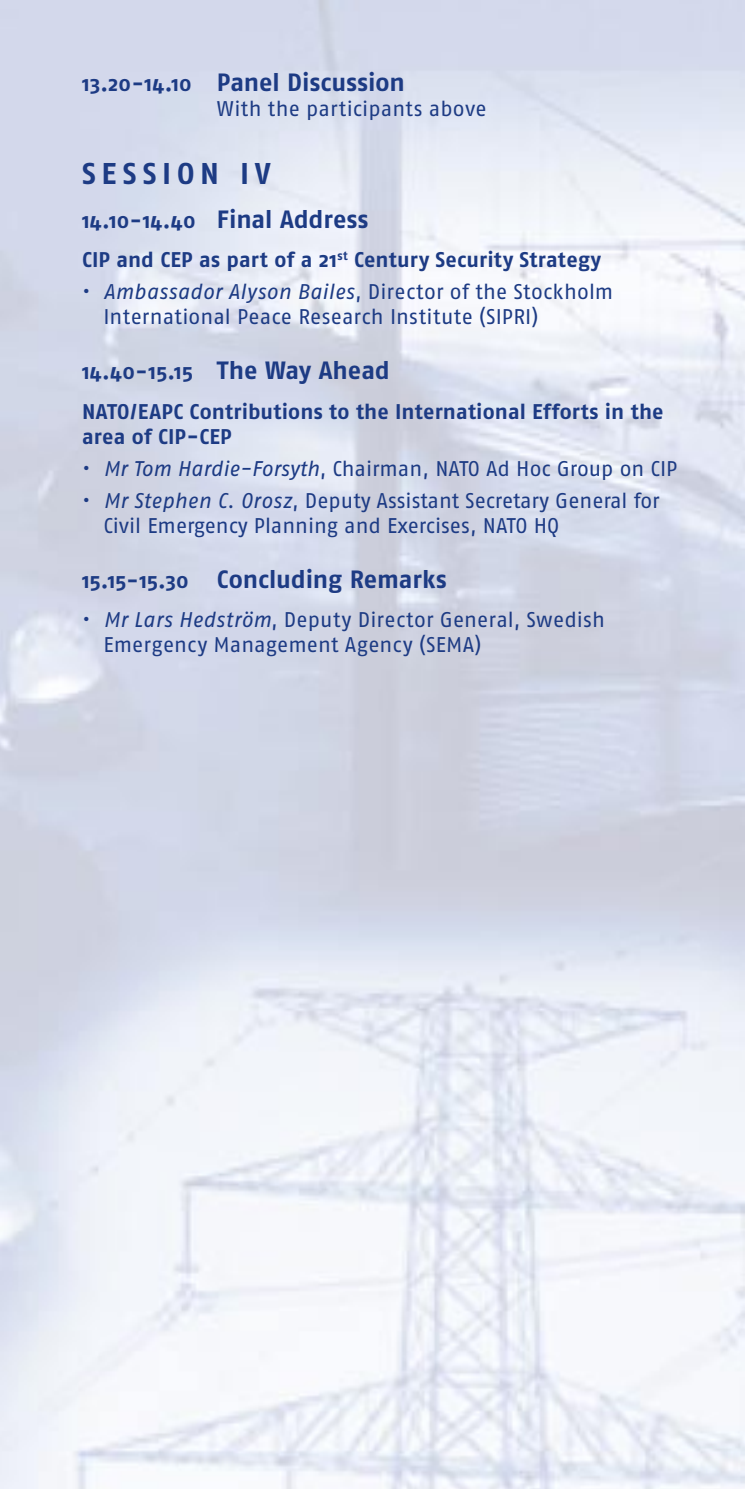
<style>
.page{position:relative;width:745px;height:1489px;background:#fff}
.page>*{position:absolute;margin:0;border:0;box-sizing:border-box;transform-origin:0 0}
.t1{font:700 30px "Fago No";letter-spacing:.19em;color:#1d3b84}
.t2{font:700 25px "Fago No";letter-spacing:-.005em;color:#1d3b84}
.t3{font:21.25px/25px "Fago No";color:#1d3b84}
.t4{font:700 21.25px/39.2px "Fago No";letter-spacing:.01em;color:#1d3b84}
.s1{font-size:21.25px}
.s2{font-style:italic}
.s3{font-size:25px}
</style>
<div class="page">
<p class="t2" style="left:82px;top:67px;width:324px"><span class="s1">13.20-14.10</span> Panel Discussion</p>
<p class="t3" style="left:217px;top:96px;width:271px">With the participants above</p>
<h1 class="t1" style="left:82px;top:156px;width:190px">SESSION IV</h1>
<p class="t2" style="left:82px;top:204px;width:287px"><span class="s1">14.10-14.40</span> Final Address</p>
<p class="t4" style="left:82px;top:240px;width:520px">CIP and CEP as part of a 21<sup>st</sup> Century Security Strategy</p>
<p class="t3" style="left:103px;top:279px;width:511px;text-indent:-21px">• <span class="s2">Ambassador Alyson Bailes</span>, Director of the Stockholm<br>International Peace Research Institute (SIPRI)</p>
<p class="t4" style="left:82px;top:352px;width:582px">14.40-15.15 <span class="s3">The Way Ahead<br></span>NATO/EAPC Contributions to the International Efforts in the</p>
<p class="t4" style="left:82px;top:416px;width:151px">area of CIP-CEP</p>
<p class="t3" style="left:82px;top:455px;width:596px">• <span class="s2">Mr Tom Hardie-Forsyth</span>, Chairman, NATO Ad Hoc Group on CIP</p>
<p class="t3" style="left:103px;top:487px;width:557px;text-indent:-21px">• <span class="s2">Mr Stephen C. Orosz</span>, Deputy Assistant Secretary General for<br>Civil Emergency Planning and Exercises, NATO HQ</p>
<p class="t2" style="left:82px;top:564px;width:366px"><span class="s1">15.15-15.30</span> Concluding Remarks</p>
<p class="t3" style="left:103px;top:607px;width:503px;text-indent:-21px">• <span class="s2">Mr Lars Hedström</span>, Deputy Director General, Swedish<br>Emergency Management Agency (SEMA)</p>
</div>
